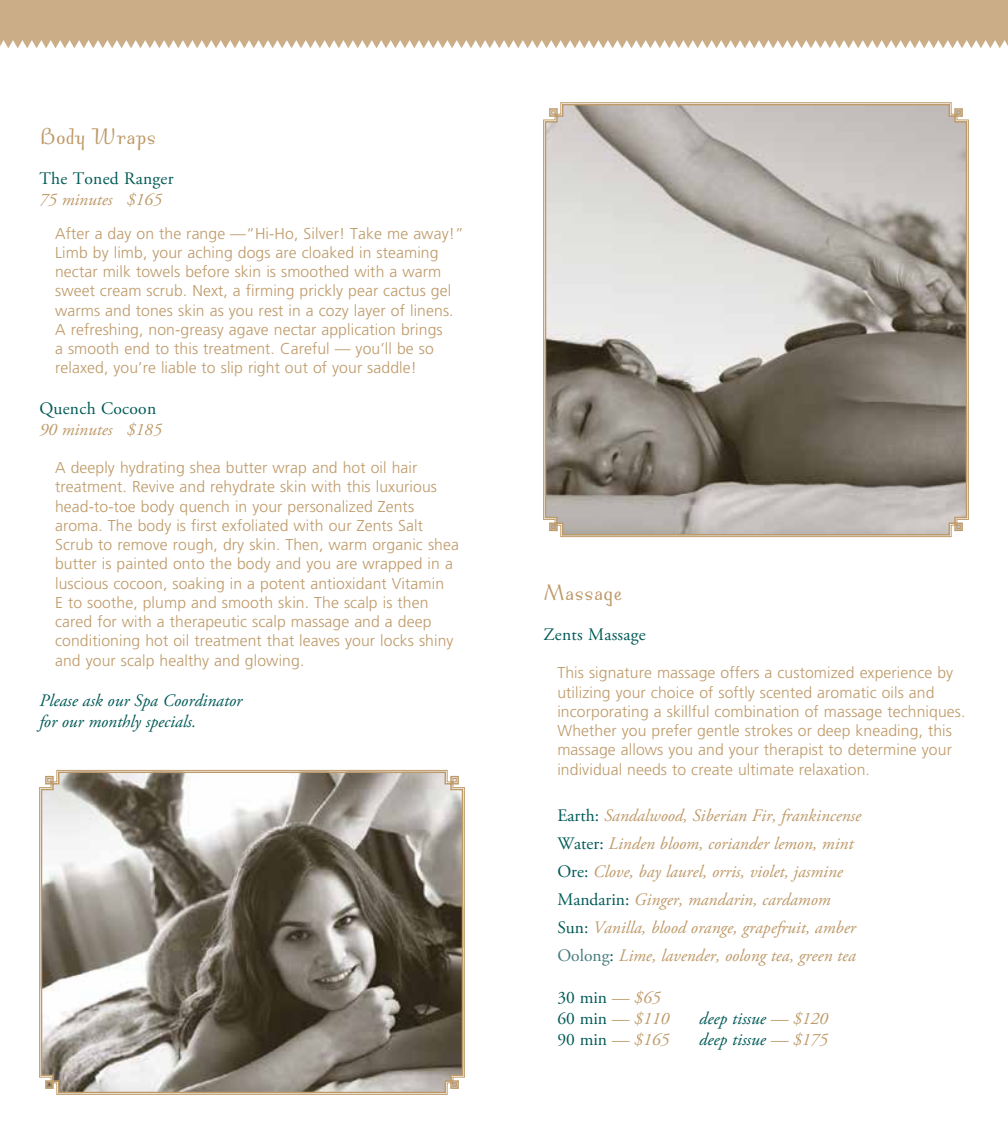
<style>
.page{position:relative;width:1008px;height:1134px;background:#fff}
.page>*{position:absolute;margin:0;border:0;box-sizing:border-box;transform-origin:0 0}
.t1{font:26.25px "Bossa Nova MVB";letter-spacing:.015em;color:#be9a69}
.t2{font:italic 17.5px/28px "Adobe Garamond Pro";color:#be9a69}
.t3{font:italic 17.5px/21px "Adobe Garamond Pro";color:#005a57}
.t4{font:17.5px/21px "Adobe Garamond Pro";letter-spacing:.015em;color:#005a57}
.t5{font:300 15.75px/19.2px "Frutiger LT Pro";letter-spacing:.005em;color:#be9a69}
.s1{font-style:normal;color:#005a57}
.s2{font-style:normal;color:#477d7c}
.s3{font-style:italic;color:#be9a69}
.s4{color:#be9a69}
</style>
<div class="page">
<svg style="left:544px;top:103px;width:424px;height:433px;background:#aba59e"></svg>
<svg style="left:40px;top:771px;width:424px;height:323px;background:#8f887e"></svg>
<div style="left:0;top:0;width:1008px;height:40px;background:#cbae87"></div>
<svg style="left:0;top:40px;width:1008px;height:8px"></svg>
<h1 class="t1" style="left:39px;top:123px;width:118px">Body Wraps</h1>
<p class="t4" style="left:39px;top:169px;width:136px">The Toned Ranger</p>
<p class="t2" style="left:39px;top:186px;width:124px">75 minutes $165</p>
<p class="t5" style="left:55px;top:224px;width:410px">After a day on the range —“Hi-Ho, Silver! Take me away!” Limb by limb, your aching dogs are cloaked in steaming nectar milk towels before skin is smoothed with a warm sweet cream scrub. Next, a firming prickly pear cactus gel warms and tones skin as you rest in a cozy layer of linens.<br>A refreshing, non-greasy agave nectar application brings<br>a smooth end to this treatment. Careful — you’ll be so relaxed, you’re liable to slip right out of your saddle!</p>
<p class="t4" style="left:39px;top:398px;width:118px">Quench Cocoon</p>
<p class="t2" style="left:39px;top:415px;width:124px">90 minutes $185</p>
<p class="t5" style="left:55px;top:458px;width:405px">A deeply hydrating shea butter wrap and hot oil hair treatment. Revive and rehydrate skin with this luxurious head-to-toe body quench in your personalized Zents aroma. The body is first exfoliated with our Zents Salt Scrub to remove rough, dry skin. Then, warm organic shea butter is painted onto the body and you are wrapped in a luscious cocoon, soaking in a potent antioxidant Vitamin<br>E to soothe, plump and smooth skin. The scalp is then cared for with a therapeutic scalp massage and a deep conditioning hot oil treatment that leaves your locks shiny and your scalp healthy and glowing.</p>
<p class="t3" style="left:39px;top:690px;width:204px">Please ask our Spa Coordinator for our monthly specials.</p>
<h1 class="t1" style="left:543px;top:579px;width:80px">Massage</h1>
<p class="t4" style="left:543px;top:624px;width:104px">Zents Massage</p>
<p class="t5" style="left:557px;top:663px;width:410px">This signature massage offers a customized experience by utilizing your choice of softly scented aromatic oils and incorporating a skillful combination of massage techniques.<br>Whether you prefer gentle strokes or deep kneading, this massage allows you and your therapist to determine your individual needs to create ultimate relaxation.</p>
<p class="t2" style="left:557px;top:802px;width:305px"><span class="s1">Earth:</span> Sandalwood, Siberian Fir, frankincense <span class="s1">Water:</span> Linden bloom, coriander lemon, mint <span class="s1">Ore:</span> Clove, bay laurel, orris, violet, jasmine <span class="s1">Mandarin:</span> Ginger, mandarin, cardamom <span class="s1">Sun:</span> Vanilla, blood orange, grapefruit, amber <span class="s2">Oolong</span><span class="s1">:</span> Lime, lavender, oolong tea, green tea</p>
<p class="t4" style="left:557px;top:987px;width:113px">30 min <span class="s3">— $65<br></span>60 min <span class="s3">— $110</span></p>
<p class="t3" style="left:699px;top:1008px;width:130px">deep tissue <span class="s4">— $120</span></p>
<p class="t4" style="left:557px;top:1029px;width:113px">90 min <span class="s3">— $165</span></p>
<p class="t3" style="left:699px;top:1029px;width:130px">deep tissue <span class="s4">— $175</span></p>
</div>
